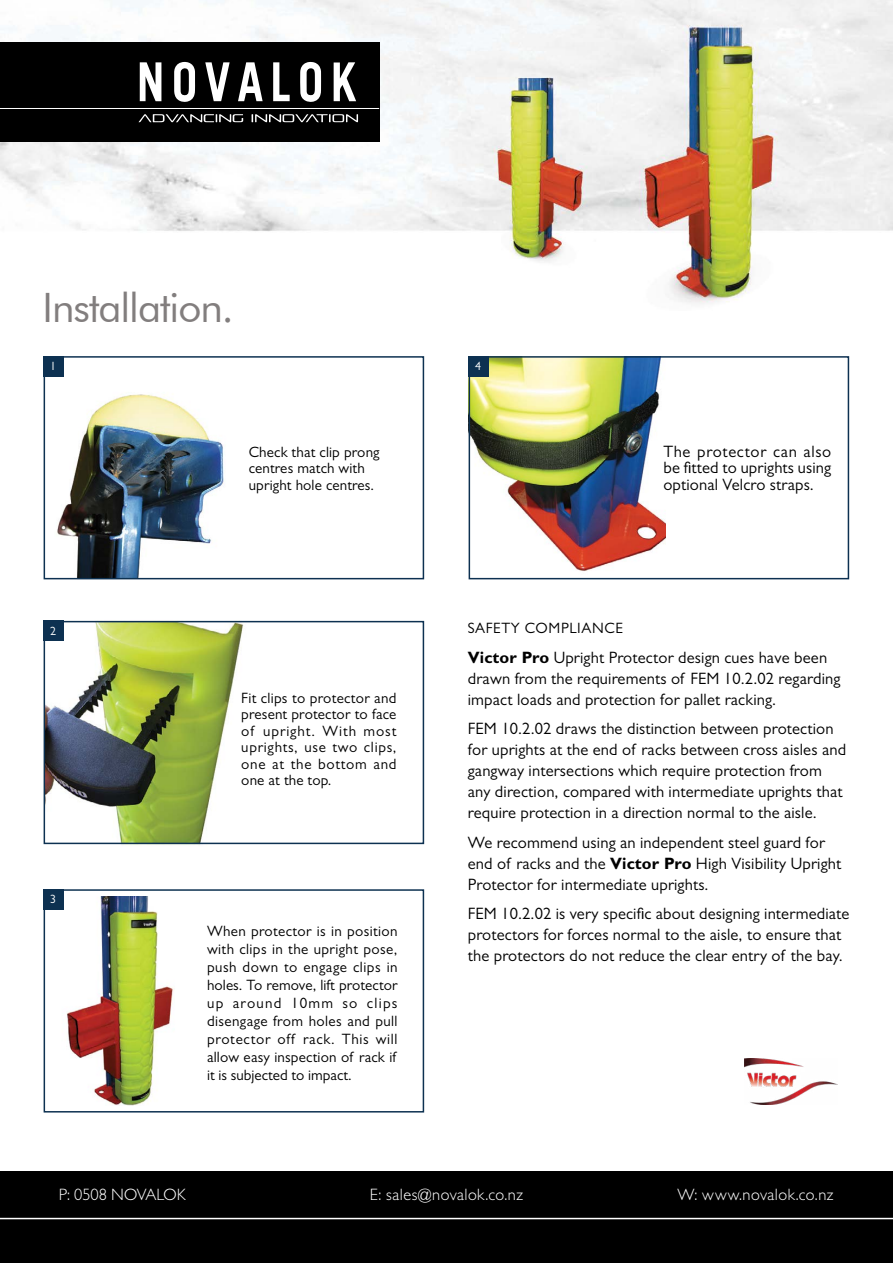
<style>
.page{position:relative;width:893px;height:1263px;background:#fff}
.page>*{position:absolute;margin:0;border:0;box-sizing:border-box;transform-origin:0 0}
.t1{font:40.5px "Futura BT";letter-spacing:-.025em;color:#827e7e}
.t2{font:16.5px/21px "Gill Sans";letter-spacing:.01em;color:#000}
.t3{font:300 16.5px "Gill Sans";letter-spacing:.025em;color:#fff}
.t4{font:300 16.5px "Gill Sans";letter-spacing:-.005em;color:#fff}
.t5{font:15px/18px "Gill Sans";letter-spacing:.01em;color:#000;text-align:justify}
.t6{font:15px "Gill Sans";letter-spacing:.04em;color:#000}
.t7{font:12px "Gill Sans";color:#fff}
.s1{font-weight:700}
</style>
<div class="page">
<img style="left:0;top:0;width:893px;height:304px">
<div style="left:0;top:1172px;width:893px;height:91px;background:#000"></div>
<hr style="left:0;top:1218px;width:893px;height:1px;background:#fff">
<div style="left:0;top:43px;width:379px;height:99px;background:#000"></div>
<svg style="left:140px;top:62px;width:21px;height:39px"></svg>
<svg style="left:174px;top:62px;width:21px;height:40px"></svg>
<svg style="left:300px;top:62px;width:21px;height:40px"></svg>
<svg style="left:334px;top:62px;width:22px;height:39px"></svg>
<svg style="left:238px;top:62px;width:25px;height:39px"></svg>
<svg style="left:205px;top:62px;width:25px;height:39px"></svg>
<svg style="left:273px;top:62px;width:17px;height:39px"></svg>
<svg style="left:252px;top:114px;width:106px;height:9px"></svg>
<svg style="left:139px;top:114px;width:104px;height:9px"></svg>
<hr style="left:0;top:108px;width:379px;height:1px;background:#fff">
<img style="left:744px;top:1059px;width:94px;height:45px">
<img style="left:45px;top:620px;width:202px;height:225px">
<img style="left:55px;top:896px;width:118px;height:209px">
<img style="left:472px;top:359px;width:194px;height:212px">
<div style="left:469px;top:356px;width:380px;height:223px;border:2px solid #0d3151"></div>
<div style="left:44px;top:621px;width:380px;height:223px;border:2px solid #0d3151"></div>
<div style="left:44px;top:889px;width:380px;height:223px;border:2px solid #0d3151"></div>
<img style="left:55px;top:376px;width:169px;height:200px">
<div style="left:44px;top:356px;width:380px;height:223px;border:2px solid #0d3151"></div>
<div style="left:44px;top:356px;width:20px;height:20px;background:#0d3151"></div>
<div style="left:44px;top:621px;width:20px;height:20px;background:#0d3151"></div>
<div style="left:44px;top:889px;width:20px;height:20px;background:#0d3151"></div>
<div style="left:469px;top:356px;width:20px;height:20px;background:#0d3151"></div>
<h1 class="t1" style="left:43px;top:283px;width:193px">Installation.</h1>
<p class="t7" style="left:50px;top:359px;width:7px">1</p>
<p class="t7" style="left:50px;top:624px;width:7px">2</p>
<p class="t7" style="left:50px;top:892px;width:7px">3</p>
<p class="t5" style="left:249px;top:443px;width:132px;line-height:16.5px;text-align:left">Check that clip prong centres match with upright hole centres.</p>
<p class="t5" style="left:241px;top:689px;width:157px;line-height:16.5px">Fit clips to protector and present protector to face of upright. With most uprights, use two clips, one at the bottom and one at the top.</p>
<p class="t5" style="left:207px;top:922px;width:192px">When protector is in position with clips in the upright pose, push down to engage clips in holes. To remove, lift protector up around 10mm so clips disengage from holes and pull protector off rack. This will allow easy inspection of rack if it is subjected to impact.</p>
<p class="t7" style="left:475px;top:359px;width:7px">4</p>
<p class="t2" style="left:663px;top:443px;width:170px;line-height:16.5px;text-align:justify">The protector can also be fitted to uprights using optional Velcro straps.</p>
<p class="t6" style="left:468px;top:620px;width:157px">SAFETY COMPLIANCE</p>
<p class="t2" style="left:468px;top:647px;width:374px"><span class="s1">Victor Pro</span> Upright Protector design cues have been drawn from the requirements of FEM 10.2.02 regarding impact loads and protection for pallet racking.</p>
<p class="t2" style="left:468px;top:718px;width:380px">FEM 10.2.02 draws the distinction between protection for uprights at the end of racks between cross aisles and gangway intersections which require protection from any direction, compared with intermediate uprights that require protection in a direction normal to the aisle.</p>
<p class="t2" style="left:468px;top:832px;width:375px">We recommend using an independent steel guard for end of racks and the <span class="s1">Victor Pro</span> High Visibility Upright<br>Protector for intermediate uprights.</p>
<p class="t2" style="left:468px;top:903px;width:383px">FEM 10.2.02 is very specific about designing intermediate protectors for forces normal to the aisle, to ensure that the protectors do not reduce the clear entry of the bay.</p>
<p class="t4" style="left:59px;top:1185px;width:129px">P: 0508 NOVALOK</p>
<p class="t3" style="left:370px;top:1185px;width:155px">E: sales@novalok.co.nz</p>
<p class="t3" style="left:677px;top:1185px;width:158px">W: www.novalok.co.nz</p>
</div>
